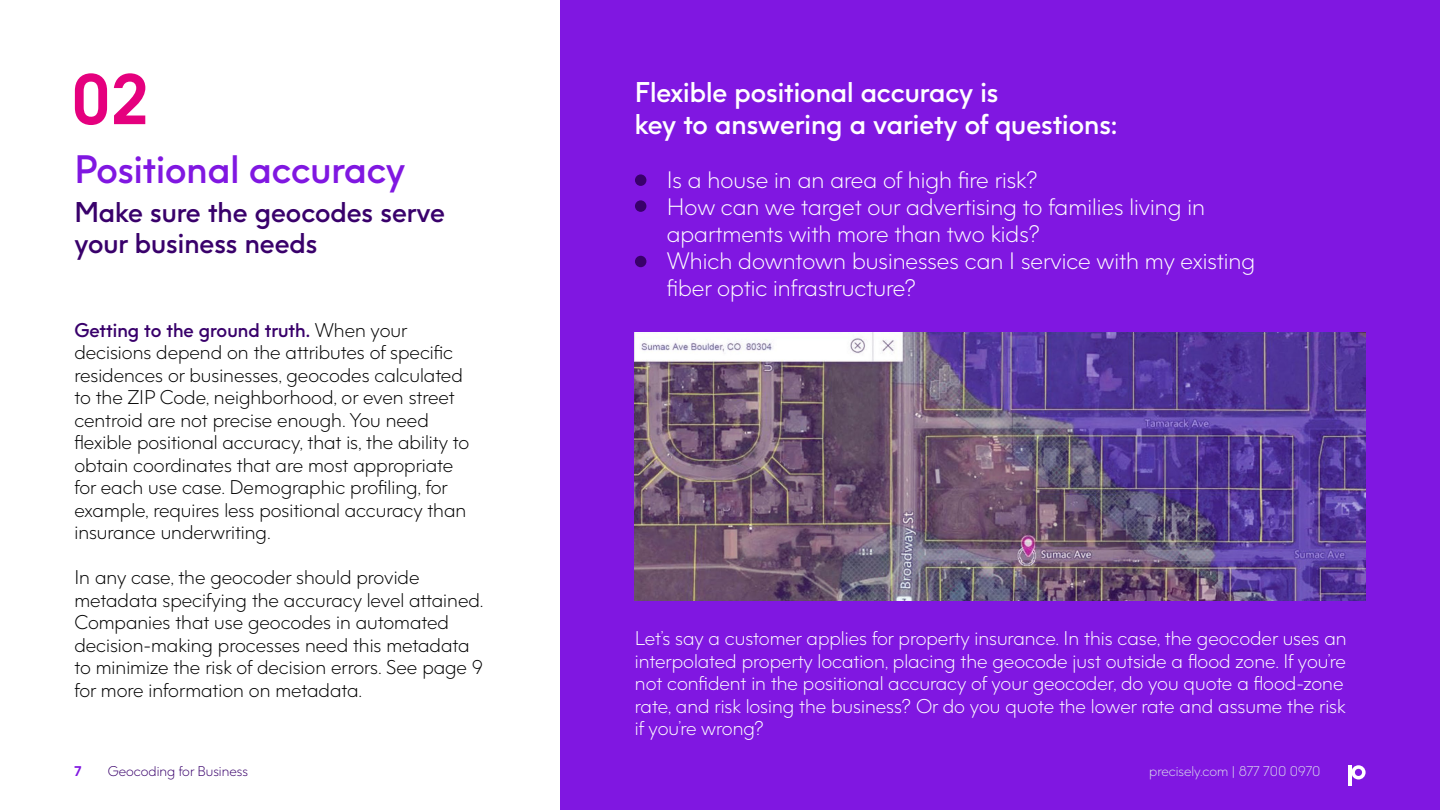
<style>
.page{position:relative;width:1440px;height:810px;background:#fff}
.page>*{position:absolute;margin:0;border:0;box-sizing:border-box;transform-origin:0 0}
.t1{font:700 67.5px "Precisely";color:#e5007e}
.t2{font:600 37.5px "Precisely";color:#8017e1}
.t3{font:600 27px/31.7px "Precisely";color:#fff}
.t4{font:600 27px/31.7px "Precisely";color:#39006b}
.t5{font:300 22.5px/27px "Precisely";color:#fff}
.t6{font:300 18.75px/22.5px "Precisely";color:#000}
.t7{font:300 18.75px/22.5px "Precisely";color:#fff}
.t8{font:300 13.35px "Precisely";color:#d9dbeb}
.t9{font:300 13.35px "Precisely";color:#39006b}
.t10{font:700 13.35px "Precisely";color:#8017e1}
.s1{font-weight:600;color:#39006b}
</style>
<div class="page">
<div style="left:561px;top:0;width:879px;height:810px;background:#8017e1"></div>
<div style="left:635px;top:174px;width:11px;height:12px;background:#39006b;border-radius:50%"></div>
<div style="left:635px;top:200px;width:11px;height:12px;background:#39006b;border-radius:50%"></div>
<div style="left:635px;top:256px;width:11px;height:11px;background:#39006b;border-radius:50%"></div>
<img style="left:635px;top:332px;width:731px;height:268px">
<svg style="left:1351px;top:765px;width:15px;height:15px"></svg>
<hr style="left:1348px;top:766px;width:3px;height:20px;background:#fff">
<h1 class="t1" style="left:71px;top:56px;width:79px">02</h1>
<h3 class="t3" style="left:635px;top:77px;width:484px">Flexible positional accuracy is<br>key to answering a variety of questions:</h3>
<p class="t5" style="left:667px;top:167px;width:590px">Is a house in an area of high fire risk?<br>How can we target our advertising to families living in apartments with more than two kids?<br>Which downtown businesses can I service with my existing fiber optic infrastructure?</p>
<h2 class="t2" style="left:74px;top:145px;width:333px">Positional accuracy</h2>
<h3 class="t4" style="left:74px;top:196px;width:372px">Make sure the geocodes serve your business needs</h3>
<p class="t6" style="left:74px;top:319px;width:396px"><span class="s1">Getting to the ground truth.</span> When your decisions depend on the attributes of specific residences or businesses, geocodes calculated to the ZIP Code, neighborhood, or even street centroid are not precise enough. You need flexible positional accuracy, that is, the ability to obtain coordinates that are most appropriate for each use case. Demographic profiling, for example, requires less positional accuracy than insurance underwriting.</p>
<p class="t6" style="left:74px;top:566px;width:411px">In any case, the geocoder should provide metadata specifying the accuracy level attained.<br>Companies that use geocodes in automated decision-making processes need this metadata to minimize the risk of decision errors. See page 9 for more information on metadata.</p>
<p class="t10" style="left:74px;top:762px;width:9px">7</p>
<p class="t9" style="left:108px;top:763px;width:142px">Geocoding for Business</p>
<p class="t7" style="left:635px;top:627px;width:713px">Let’s say a customer applies for property insurance. In this case, the geocoder uses an interpolated property location, placing the geocode just outside a flood zone. If you’re not confident in the positional accuracy of your geocoder, do you quote a flood-zone rate, and risk losing the business? Or do you quote the lower rate and assume the risk if you’re wrong?</p>
<p class="t8" style="left:1149px;top:763px;width:173px">precisely.com | 877 700 0970</p>
</div>
